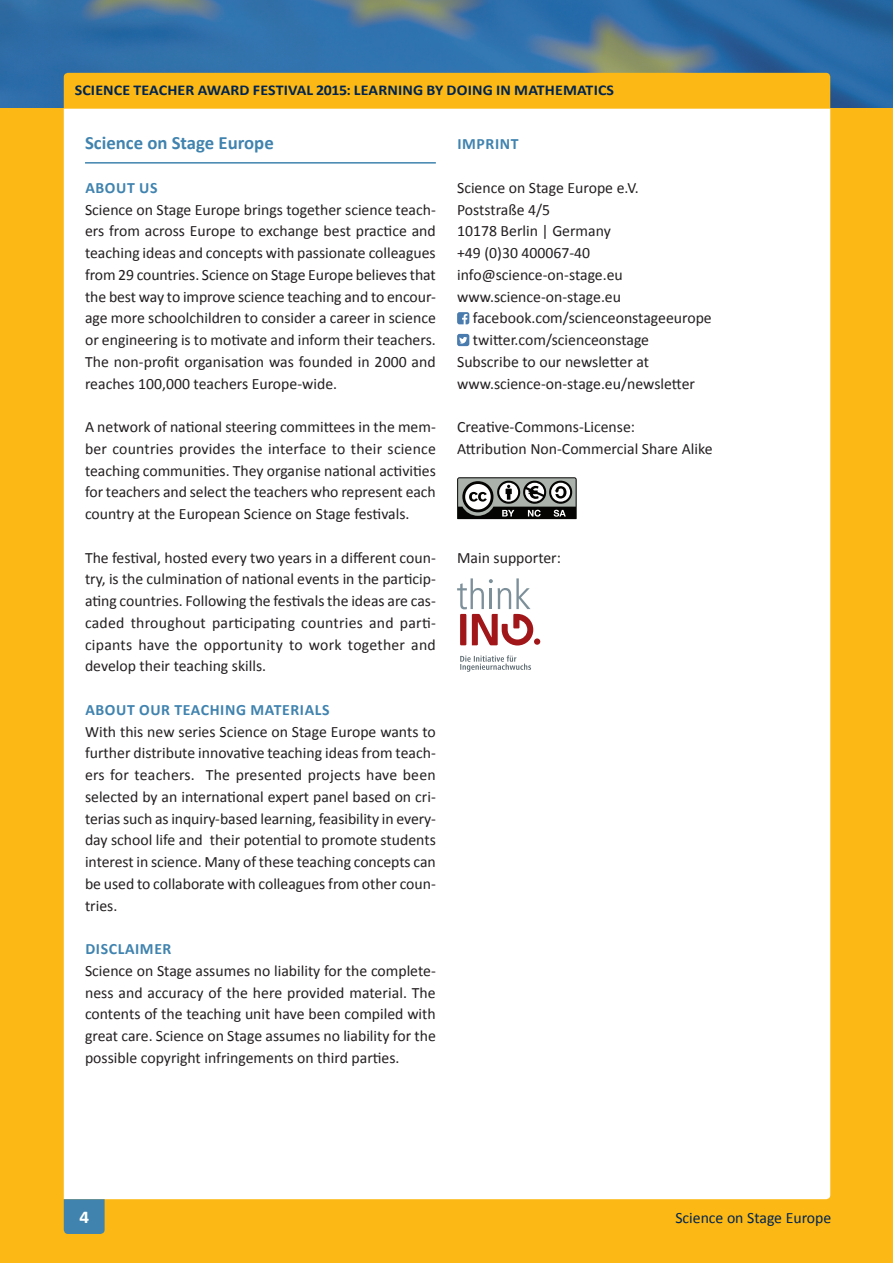
<style>
.page{position:relative;width:893px;height:1263px;background:#fff}
.page>*{position:absolute;margin:0;border:0;box-sizing:border-box;transform-origin:0 0}
.t1{font:700 18.75px "Calibri";color:#4083af}
.t2{font:700 18px "Calibri";color:#fff;scale:1.06 1}
.Copy{font:15.75px/21.8px "Calibri";color:#231f20;text-align:justify}
.Text_Impressum{font:15.75px "Calibri";color:#231f20}
.Copy-2{font:700 15.75px "Calibri";letter-spacing:.04em;color:#4083af}
.t3{font:15.75px "Calibri";color:#002451}
.t4{font:700 15px "Calibri";letter-spacing:.01em;color:#002451;scale:1.06 1}
</style>
<div class="page">
<img style="left:0;top:0;width:893px;height:108px">
<div style="left:0;top:108px;width:893px;height:1155px;background:#fcb814"></div>
<div style="left:64px;top:108px;width:766px;height:1091px;background:#fff"></div>
<div style="left:64px;top:73px;width:766px;height:35px;background:#fcb814"></div>
<svg style="left:64px;top:1199px;width:41px;height:35px"></svg>
<hr style="left:85px;top:162px;width:351px;height:2px;background:#4083af">
<svg style="left:457px;top:312px;width:12px;height:12px"></svg>
<svg style="left:457px;top:334px;width:12px;height:12px"></svg>
<svg style="left:457px;top:477px;width:120px;height:42px"></svg>
<div style="left:534px;top:638px;width:6px;height:7px;background:#a01619;border-radius:50%"></div>
<svg style="left:457px;top:578px;width:76px;height:67px"></svg>
<svg style="left:460px;top:655px;width:71px;height:17px"></svg>
<p class="t4" style="left:75px;top:80px;width:510px">SCIENCE TEACHER AWARD FESTIVAL 2015: LEARNING BY DOING IN MATHEMATICS</p>
<h2 class="t1" style="left:85px;top:131px;width:190px">Science on Stage Europe</h2>
<h3 class="Copy-2" style="left:85px;top:178px;width:74px">ABOUT US</h3>
<p class="Copy" style="left:85px;top:199px;width:352px">Science on Stage Europe brings together science teach&shy;ers from across Europe to exchange best practice and teaching ideas and concepts with passionate colleagues from 29 countries. Science on Stage Europe believes that the best way to improve science teaching and to encour&shy;age more schoolchildren to consider a career in science or engineering is to motivate and inform their teachers.<br>The non-profit organisation was founded in 2000 and reaches 100,000 teachers Europe-wide.</p>
<p class="Copy" style="left:85px;top:416px;width:352px">A network of national steering committees in the mem&shy;ber countries provides the interface to their science teaching communities. They organise national activities for teachers and select the teachers who represent each country at the European Science on Stage festivals.</p>
<p class="Copy" style="left:85px;top:547px;width:352px">The festival, hosted every two years in a different coun&shy;try, is the culmination of national events in the particip&shy;ating countries. Following the festivals the ideas are cas&shy;caded throughout participating countries and parti&shy;cipants have the opportunity to work together and develop their teaching skills.</p>
<h3 class="Copy-2" style="left:85px;top:700px;width:246px">ABOUT OUR TEACHING MATERIALS</h3>
<p class="Copy" style="left:85px;top:721px;width:352px">With this new series Science on Stage Europe wants to further distribute innovative teaching ideas from teach&shy;ers for teachers. The presented projects have been selected by an international expert panel based on cri&shy;terias such as inquiry-based learning, feasibility in every&shy;day school life and their potential to promote students interest in science. Many of these teaching concepts can be used to collaborate with colleagues from other coun&shy;tries.</p>
<h3 class="Copy-2" style="left:85px;top:939px;width:88px">DISCLAIMER</h3>
<p class="Copy" style="left:85px;top:960px;width:352px">Science on Stage assumes no liability for the complete&shy;ness and accuracy of the here provided material. The contents of the teaching unit have been compiled with great care. Science on Stage assumes no liability for the possible copyright infringements on third parties.</p>
<p class="Copy-2" style="left:457px;top:134px;width:63px">IMPRINT</p>
<p class="Text_Impressum" style="left:457px;top:178px;width:183px">Science on Stage Europe e.V.</p>
<p class="Text_Impressum" style="left:457px;top:199px;width:95px">Poststraße 4/5</p>
<p class="Text_Impressum" style="left:457px;top:221px;width:155px">10178 Berlin | Germany</p>
<p class="Text_Impressum" style="left:457px;top:243px;width:135px">+49 (0)30 400067-40</p>
<p class="Text_Impressum" style="left:457px;top:265px;width:167px">info@science-on-stage.eu</p>
<p class="Text_Impressum" style="left:457px;top:286px;width:165px">www.science-on-stage.eu</p>
<p class="Text_Impressum" style="left:473px;top:308px;width:240px">facebook.com/scienceonstageeurope</p>
<p class="Text_Impressum" style="left:473px;top:330px;width:178px">twitter.com/scienceonstage</p>
<p class="Text_Impressum" style="left:457px;top:352px;width:193px">Subscribe to our newsletter at</p>
<p class="Text_Impressum" style="left:457px;top:373px;width:239px">www.science-on-stage.eu/newsletter</p>
<p class="Text_Impressum" style="left:457px;top:417px;width:179px">Creative-Commons-License:</p>
<p class="Text_Impressum" style="left:457px;top:439px;width:257px">Attribution Non-Commercial Share Alike</p>
<p class="Copy" style="left:457px;top:547px;width:105px">Main supporter:</p>
<p class="t2" style="left:79px;top:1206px;width:11px">4</p>
<p class="t3" style="left:675px;top:1208px;width:157px">Science on Stage Europe</p>
</div>
